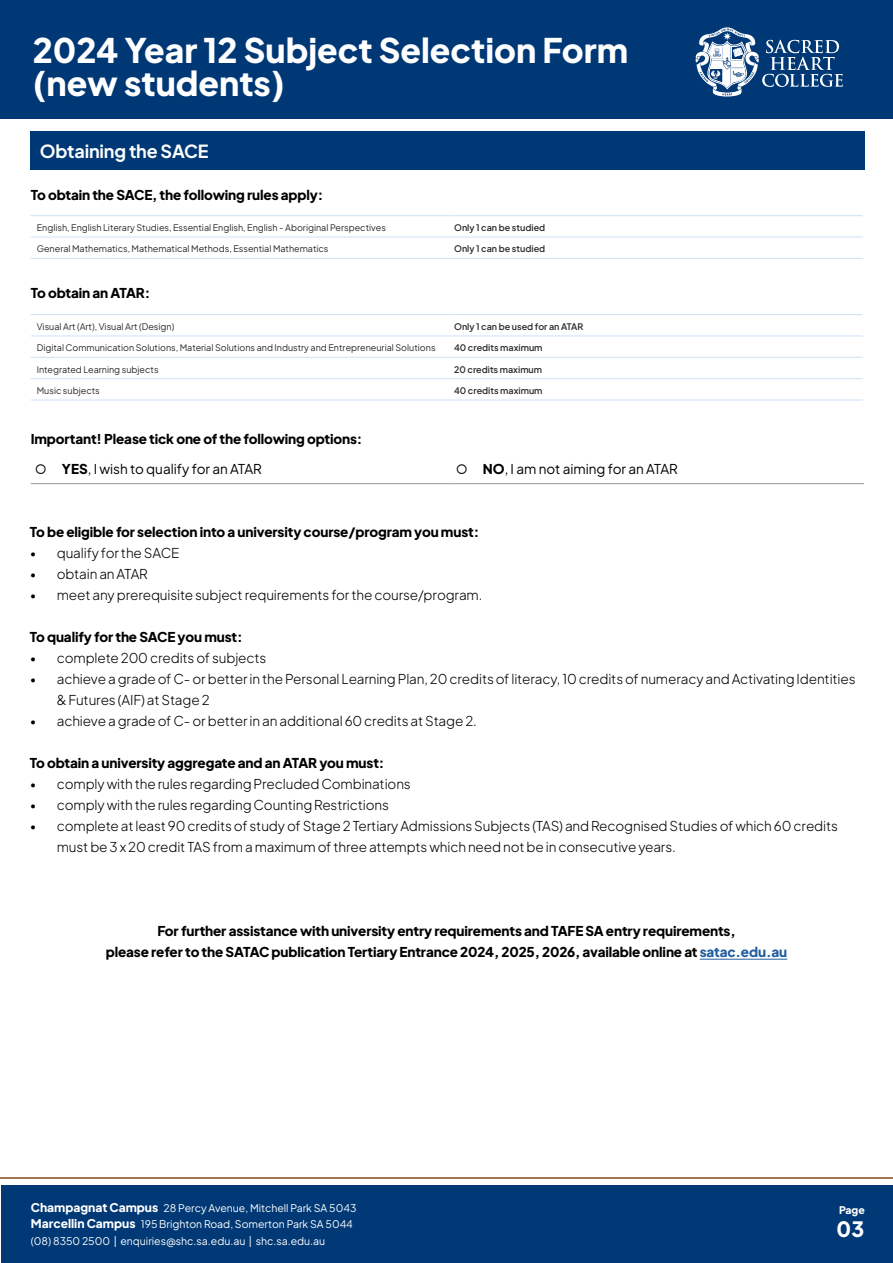
<style>
.page{position:relative;width:893px;height:1263px;background:#fff}
.page>*{position:absolute;margin:0;border:0;box-sizing:border-box;transform-origin:0 0}
.t1{font:800 33.75px/32.8px "Plus Jakarta Sans";color:#fff}
.t2{font:800 21px "Plus Jakarta Sans";color:#fff}
.t3{font:700 18px "Plus Jakarta Sans";letter-spacing:-.01em;color:#fff}
.t4{font:300 13.5px/21px "Plus Jakarta Sans";letter-spacing:-.01em;color:#000}
.t5{font:800 13.5px/21px "Plus Jakarta Sans";letter-spacing:-.01em;color:#000;text-align:center}
.t6{font:13.5px "Plus Jakarta Sans";color:#000}
.t7{font:10.5px/16.5px "Plus Jakarta Sans";color:#fff}
.t8{font:800 10.5px "Plus Jakarta Sans";color:#fff}
.Body_Text{font:9px "Plus Jakarta Sans";color:#292829}
.Body_Text-2{font:600 9px "Plus Jakarta Sans";color:#292829}
.s1{font-weight:800}
.s2{color:#215e9e}
.s3{font-weight:800;font-size:12px}
</style>
<div class="page">
<div style="left:1px;top:1185px;width:892px;height:78px;background:#003976"></div>
<div style="left:0;top:0;width:893px;height:119px;background:#003876"></div>
<hr style="left:0;top:1176px;width:893px;height:2px;background:#a07752">
<svg style="left:695px;top:27px;width:148px;height:70px"></svg>
<div style="left:30px;top:131px;width:834px;height:38px;background:#003876"></div>
<hr style="left:31px;top:215px;width:417px;height:1px;background:#cfe1f4">
<hr style="left:448px;top:215px;width:415px;height:1px;background:#cfe1f4">
<hr style="left:31px;top:237px;width:417px;height:1px;background:#cfe1f4">
<hr style="left:448px;top:237px;width:415px;height:1px;background:#cfe1f4">
<hr style="left:31px;top:258px;width:417px;height:1px;background:#cfe1f4">
<hr style="left:448px;top:258px;width:415px;height:1px;background:#cfe1f4">
<hr style="left:31px;top:314px;width:417px;height:1px;background:#cfe1f4">
<hr style="left:448px;top:314px;width:415px;height:1px;background:#cfe1f4">
<hr style="left:31px;top:336px;width:417px;height:1px;background:#cfe1f4">
<hr style="left:448px;top:336px;width:415px;height:1px;background:#cfe1f4">
<hr style="left:31px;top:357px;width:417px;height:1px;background:#cfe1f4">
<hr style="left:448px;top:357px;width:415px;height:1px;background:#cfe1f4">
<hr style="left:31px;top:378px;width:417px;height:1px;background:#cfe1f4">
<hr style="left:448px;top:378px;width:415px;height:1px;background:#cfe1f4">
<hr style="left:31px;top:400px;width:417px;height:1px;background:#cfe1f4">
<hr style="left:448px;top:400px;width:415px;height:1px;background:#cfe1f4">
<hr style="left:31px;top:483px;width:421px;height:1px;background:#939598">
<hr style="left:452px;top:483px;width:412px;height:1px;background:#939598">
<hr style="left:700px;top:959px;width:87px;height:1px;background:#215e9e">
<p class="t1" style="left:33px;top:31px;width:597px">2024 Year 12 Subject Selection Form (new students)</p>
<p class="t3" style="left:40px;top:137px;width:170px">Obtaining the SACE</p>
<p class="t5" style="left:31px;top:183px;width:294px">To obtain the SACE, the following rules apply:</p>
<p class="Body_Text" style="left:37px;top:220px;width:351px">English, English Literary Studies, Essential English, English - Aboriginal Perspectives</p>
<p class="Body_Text-2" style="left:454px;top:220px;width:93px">Only 1 can be studied</p>
<p class="Body_Text" style="left:37px;top:242px;width:293px">General Mathematics, Mathematical Methods, Essential Mathematics</p>
<p class="Body_Text-2" style="left:454px;top:242px;width:93px">Only 1 can be studied</p>
<p class="t5" style="left:31px;top:282px;width:121px">To obtain an ATAR:</p>
<p class="Body_Text" style="left:37px;top:319px;width:139px">Visual Art (Art), Visual Art (Design)</p>
<p class="Body_Text-2" style="left:454px;top:319px;width:131px">Only 1 can be used for an ATAR</p>
<p class="Body_Text" style="left:37px;top:341px;width:400px">Digital Communication Solutions, Material Solutions and Industry and Entrepreneurial Solutions</p>
<p class="Body_Text-2" style="left:454px;top:341px;width:90px">40 credits maximum</p>
<p class="Body_Text" style="left:37px;top:362px;width:123px">Integrated Learning subjects</p>
<p class="Body_Text-2" style="left:454px;top:362px;width:90px">20 credits maximum</p>
<p class="Body_Text" style="left:37px;top:383px;width:65px">Music subjects</p>
<p class="Body_Text-2" style="left:454px;top:383px;width:90px">40 credits maximum</p>
<p class="t5" style="left:31px;top:427px;width:333px">Important! Please tick one of the following options:</p>
<p class="t6" style="left:62px;top:458px;width:201px"><span class="s1">YES</span>, I wish to qualify for an ATAR</p>
<p class="t6" style="left:483px;top:458px;width:197px"><span class="s1">NO</span>, I am not aiming for an ATAR</p>
<p class="t5" style="left:30px;top:520px;width:451px">To be eligible for selection into a university course/program you must:</p>
<p class="t4" style="left:30px;top:541px;width:151px">• qualify for the SACE</p>
<p class="t4" style="left:30px;top:562px;width:120px">• obtain an ATAR</p>
<p class="t4" style="left:30px;top:583px;width:454px">• meet any prerequisite subject requirements for the course/program.</p>
<p class="t5" style="left:30px;top:625px;width:214px">To qualify for the SACE you must:</p>
<p class="t4" style="left:30px;top:646px;width:238px">• complete 200 credits of subjects</p>
<p class="t4" style="left:57px;top:667px;width:800px;text-indent:-27px">• achieve a grade of C- or better in the Personal Learning Plan, 20 credits of literacy, 10 credits of numeracy and Activating Identities &amp; Futures (AIF) at Stage 2</p>
<p class="t4" style="left:30px;top:709px;width:449px">• achieve a grade of C- or better in an additional 60 credits at Stage 2.</p>
<p class="t5" style="left:30px;top:751px;width:356px">To obtain a university aggregate and an ATAR you must:</p>
<p class="t4" style="left:30px;top:772px;width:383px">• comply with the rules regarding Precluded Combinations</p>
<p class="t4" style="left:30px;top:793px;width:361px">• comply with the rules regarding Counting Restrictions</p>
<p class="t4" style="left:57px;top:814px;width:783px;text-indent:-27px">• complete at least 90 credits of study of Stage 2 Tertiary Admissions Subjects (TAS) and Recognised Studies of which 60 credits must be 3 x 20 credit TAS from a maximum of three attempts which need not be in consecutive years.</p>
<p class="t5" style="left:106px;top:919px;width:683px">For further assistance with university entry requirements and TAFE SA entry requirements,<br>please refer to the SATAC publication Tertiary Entrance 2024, 2025, 2026, available online at <span class="s2">satac.edu.au</span></p>
<p class="t7" style="left:31px;top:1198px;width:327px"><span class="s3">Champagnat Campus</span> 28 Percy Avenue, Mitchell Park SA 5043<br><span class="s3">Marcellin Campus</span> 195 Brighton Road, Somerton Park SA 5044 (08) 8350 2500 | enquiries@shc.sa.edu.au | shc.sa.edu.au</p>
<p class="t8" style="left:839px;top:1201px;width:27px">Page</p>
<h2 class="t2" style="left:837px;top:1212px;width:29px">03</h2>
</div>
